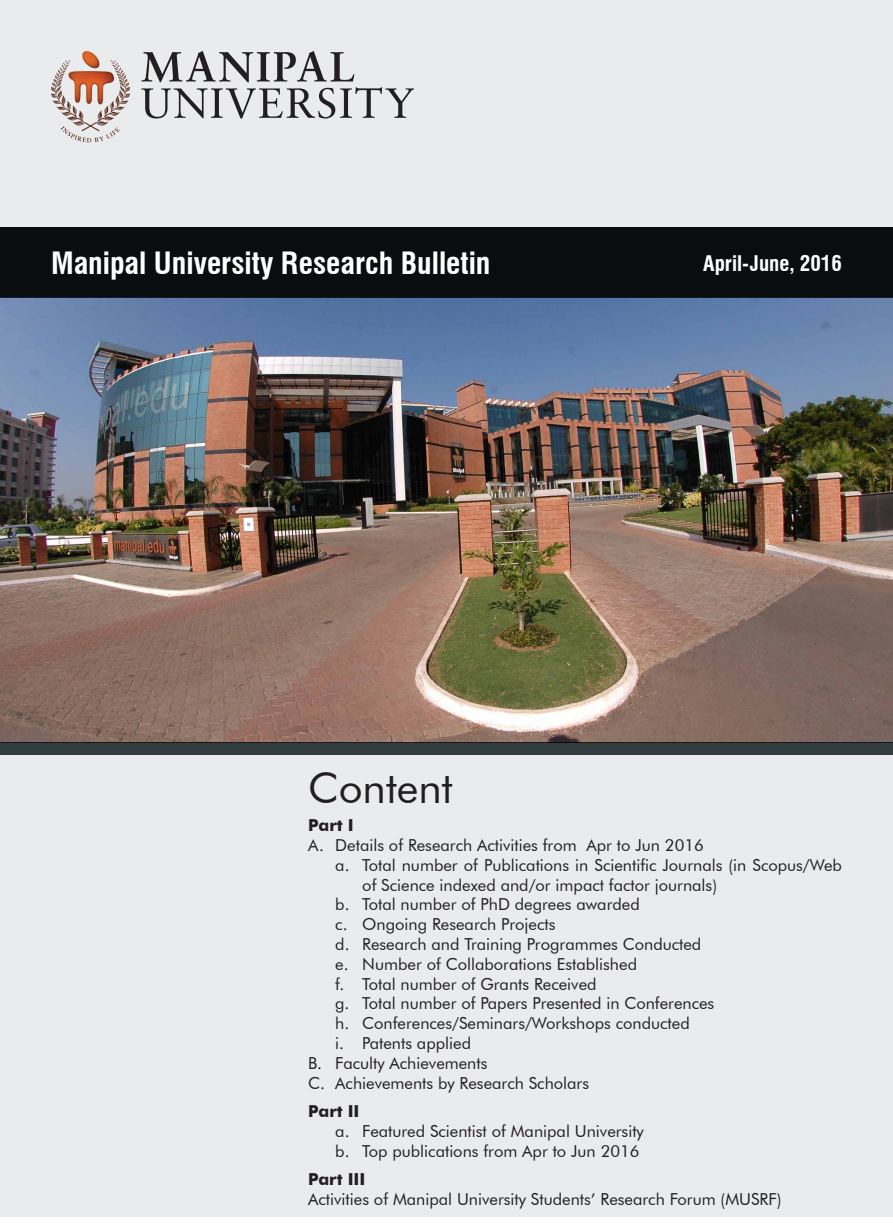
<style>
.page{position:relative;width:893px;height:1225px;background:#fff}
.page>*{position:absolute;margin:0;border:0;box-sizing:border-box;transform-origin:0 0}
.t1{font:42px "Futura BT";color:#231f20}
.t2{font:700 condensed 30px "Swiss 721 BT";color:#fff}
.t3{font:700 condensed 21px "Swiss 721 BT";color:#fff}
.t4{font:16.5px/19.8px "Futura BT";color:#231f20}
.t5{font:700 16.5px "Futura BT";color:#231f20}
</style>
<div class="page">
<div style="left:0;top:755px;width:893px;height:461px;background:#eaebec"></div>
<div style="left:0;top:0;width:893px;height:227px;background:#eaebec"></div>
<img style="left:0;top:298px;width:893px;height:444px">
<div style="left:0;top:742px;width:893px;height:13px;background:#323b3e"></div>
<div style="left:0;top:227px;width:893px;height:71px;background:#090d0f"></div>
<svg style="left:51px;top:51px;width:79px;height:91px"></svg>
<svg style="left:141px;top:51px;width:273px;height:67px"></svg>
<h2 class="t2" style="left:51px;top:245px;width:441px">Manipal University Research Bulletin</h2>
<p class="t3" style="left:703px;top:250px;width:140px">April-June, 2016</p>
<h1 class="t1" style="left:308px;top:762px;width:146px">Content</h1>
<p class="t5" style="left:308px;top:815px;width:47px">Part I</p>
<p class="t4" style="left:308px;top:835px;width:397px">A. Details of Research Activities from Apr to Jun 2016</p>
<p class="t4" style="left:335px;top:855px;width:508px">a. Total number of Publications in Scientific Journals (in Scopus/Web</p>
<p class="t4" style="left:362px;top:874px;width:356px">of Science indexed and/or impact factor journals)</p>
<p class="t4" style="left:335px;top:894px;width:306px">b. Total number of PhD degrees awarded</p>
<p class="t4" style="left:335px;top:914px;width:222px">c. Ongoing Research Projects</p>
<p class="t4" style="left:335px;top:934px;width:368px">d. Research and Training Programmes Conducted</p>
<p class="t4" style="left:335px;top:954px;width:303px">e. Number of Collaborations Established</p>
<p class="t4" style="left:335px;top:973px;width:263px">f. Total number of Grants Received</p>
<p class="t4" style="left:335px;top:993px;width:380px">g. Total number of Papers Presented in Conferences</p>
<p class="t4" style="left:335px;top:1013px;width:356px">h. Conferences/Seminars/Workshops conducted</p>
<p class="t4" style="left:335px;top:1033px;width:137px">i. Patents applied</p>
<p class="t4" style="left:308px;top:1053px;width:181px">B. Faculty Achievements</p>
<p class="t4" style="left:308px;top:1072px;width:282px">C. Achievements by Research Scholars</p>
<p class="t5" style="left:308px;top:1101px;width:53px">Part II</p>
<p class="t4" style="left:335px;top:1120px;width:310px">a. Featured Scientist of Manipal University b. Top publications from Apr to Jun 2016</p>
<p class="t5" style="left:308px;top:1169px;width:59px">Part III</p>
<p class="t4" style="left:308px;top:1188px;width:475px">Activities of Manipal University Students’ Research Forum (MUSRF)</p>
</div>
